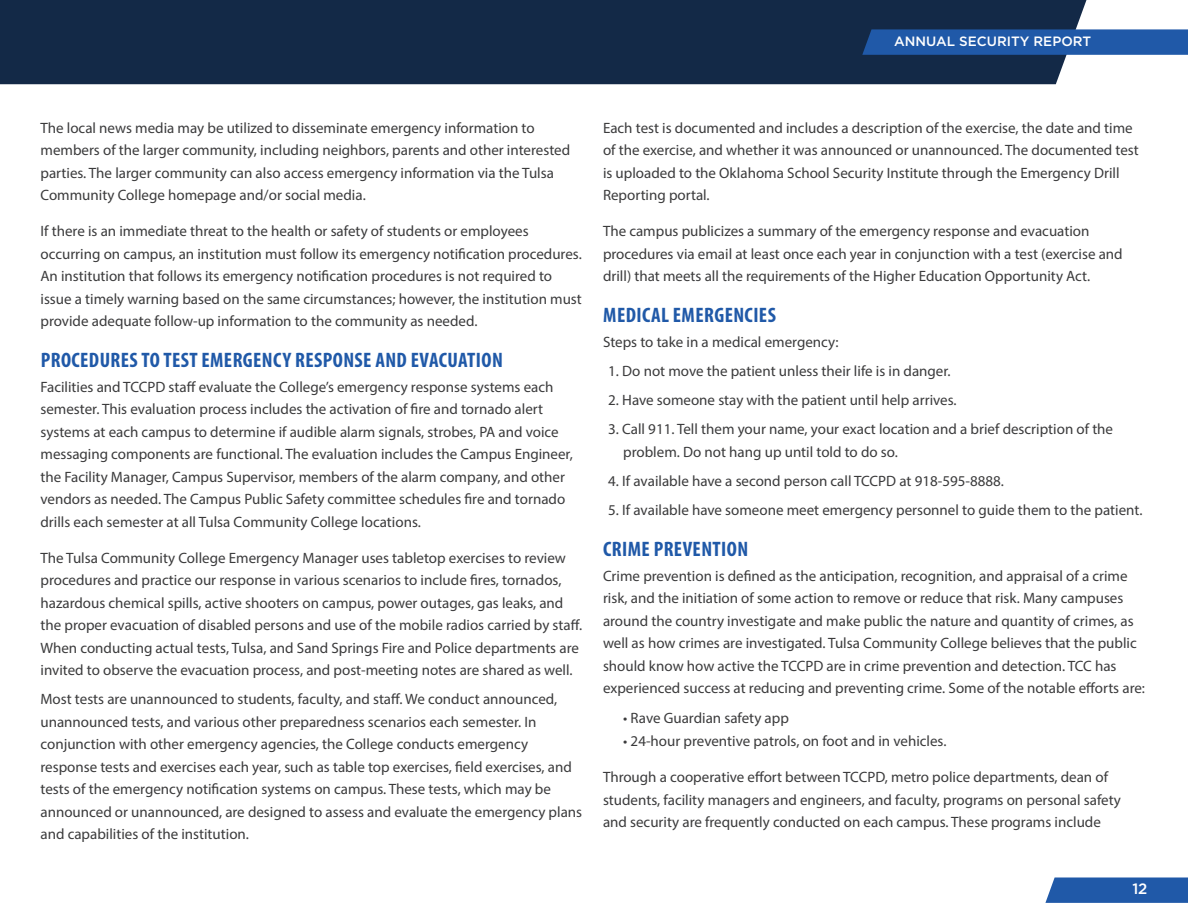
<style>
.page{position:relative;width:1188px;height:918px;background:#fff}
.page>*{position:absolute;margin:0;border:0;box-sizing:border-box;transform-origin:0 0}
.t1{font:700 condensed 21px "Myriad Pro";letter-spacing:.02em;color:#2059a8}
.t2{font:15px/22.5px "Myriad Pro";color:#3b3b3c}
.t3{font:500 15px "Gotham HTF";color:#fff}
.t4{font:500 13.5px "Gotham HTF";color:#fff}
</style>
<div class="page">
<div style="left:0;top:0;width:1086px;height:84px;background:#132947"></div>
<svg style="left:1045px;top:878px;width:143px;height:25px;background:#285fab"></svg>
<svg style="left:862px;top:29px;width:326px;height:26px;background:#2158a5"></svg>
<p class="t4" style="left:894px;top:34px;width:199px">ANNUAL SECURITY REPORT</p>
<p class="t2" style="left:40px;top:116px;width:531px">The local news media may be utilized to disseminate emergency information to members of the larger community, including neighbors, parents and other interested parties. The larger community can also access emergency information via the Tulsa Community College homepage and/or social media.</p>
<p class="t2" style="left:40px;top:220px;width:543px">If there is an immediate threat to the health or safety of students or employees occurring on campus, an institution must follow its emergency notification procedures.<br>An institution that follows its emergency notification procedures is not required to issue a timely warning based on the same circumstances; however, the institution must provide adequate follow-up information to the community as needed.</p>
<p class="t1" style="left:41px;top:347px;width:464px">PROCEDURES TO TEST EMERGENCY RESPONSE AND EVACUATION</p>
<p class="t2" style="left:40px;top:375px;width:534px">Facilities and TCCPD staff evaluate the College’s emergency response systems each semester. This evaluation process includes the activation of fire and tornado alert systems at each campus to determine if audible alarm signals, strobes, PA and voice messaging components are functional. The evaluation includes the Campus Engineer, the Facility Manager, Campus Supervisor, members of the alarm company, and other vendors as needed. The Campus Public Safety committee schedules fire and tornado drills each semester at all Tulsa Community College locations.</p>
<p class="t2" style="left:40px;top:546px;width:543px">The Tulsa Community College Emergency Manager uses tabletop exercises to review procedures and practice our response in various scenarios to include fires, tornados, hazardous chemical spills, active shooters on campus, power outages, gas leaks, and the proper evacuation of disabled persons and use of the mobile radios carried by staff.<br>When conducting actual tests, Tulsa, and Sand Springs Fire and Police departments are invited to observe the evacuation process, and post-meeting notes are shared as well.</p>
<p class="t2" style="left:40px;top:688px;width:543px">Most tests are unannounced to students, faculty, and staff. We conduct announced, unannounced tests, and various other preparedness scenarios each semester. In conjunction with other emergency agencies, the College conducts emergency response tests and exercises each year, such as table top exercises, field exercises, and tests of the emergency notification systems on campus. These tests, which may be announced or unannounced, are designed to assess and evaluate the emergency plans and capabilities of the institution.</p>
<p class="t2" style="left:603px;top:116px;width:537px">Each test is documented and includes a description of the exercise, the date and time of the exercise, and whether it was announced or unannounced. The documented test is uploaded to the Oklahoma School Security Institute through the Emergency Drill Reporting portal.</p>
<p class="t2" style="left:603px;top:220px;width:521px">The campus publicizes a summary of the emergency response and evacuation procedures via email at least once each year in conjunction with a test (exercise and drill) that meets all the requirements of the Higher Education Opportunity Act.</p>
<p class="t1" style="left:603px;top:302px;width:174px">MEDICAL EMERGENCIES</p>
<p class="t2" style="left:603px;top:330px;width:237px">Steps to take in a medical emergency:</p>
<p class="t2" style="left:608px;top:359px;width:344px">1. Do not move the patient unless their life is in danger.</p>
<p class="t2" style="left:608px;top:389px;width:350px">2. Have someone stay with the patient until help arrives.</p>
<p class="t2" style="left:623px;top:418px;width:491px;text-indent:-15px">3. Call 911. Tell them your name, your exact location and a brief description of the problem. Do not hang up until told to do so.</p>
<p class="t2" style="left:608px;top:470px;width:397px">4. If available have a second person call TCCPD at 918-595-8888.</p>
<p class="t2" style="left:608px;top:499px;width:536px">5. If available have someone meet emergency personnel to guide them to the patient.</p>
<p class="t1" style="left:603px;top:536px;width:147px">CRIME PREVENTION</p>
<p class="t2" style="left:603px;top:564px;width:544px">Crime prevention is defined as the anticipation, recognition, and appraisal of a crime risk, and the initiation of some action to remove or reduce that risk. Many campuses around the country investigate and make public the nature and quantity of crimes, as well as how crimes are investigated. Tulsa Community College believes that the public should know how active the TCCPD are in crime prevention and detection. TCC has experienced success at reducing and preventing crime. Some of the notable efforts are:</p>
<p class="t2" style="left:623px;top:706px;width:167px">• Rave Guardian safety app</p>
<p class="t2" style="left:623px;top:730px;width:325px">• 24-hour preventive patrols, on foot and in vehicles.</p>
<p class="t2" style="left:603px;top:766px;width:519px">Through a cooperative effort between TCCPD, metro police departments, dean of students, facility managers and engineers, and faculty, programs on personal safety and security are frequently conducted on each campus. These programs include</p>
<p class="t3" style="left:1132px;top:880px;width:17px">12</p>
</div>
